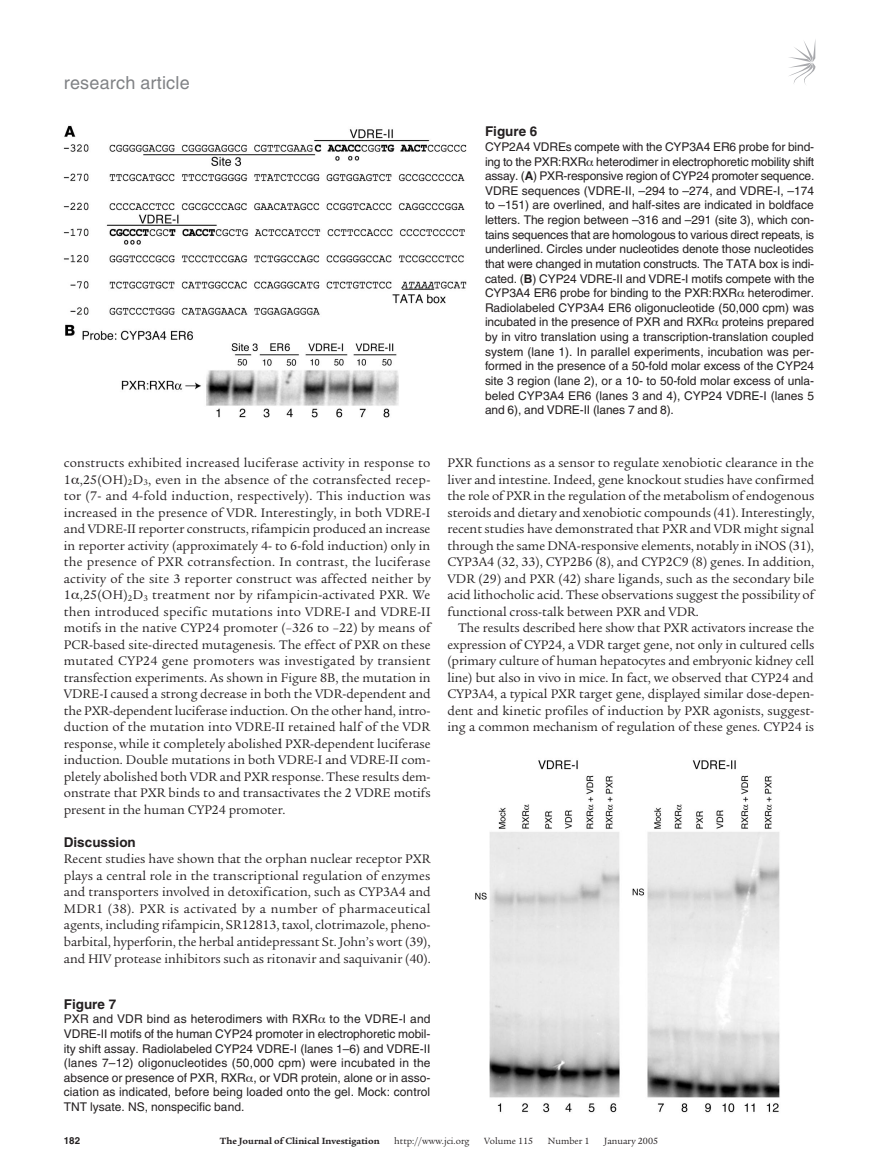
<style>
.page{position:relative;width:878px;height:1174px;background:#fff}
.page>*{position:absolute;margin:0;border:0;box-sizing:border-box;transform-origin:0 0}
.t1{font:18px "Helvetica LT Std";letter-spacing:.01em;color:#808285}
.t2{font:13.5px/16.5px "Legacy Serif Std";color:#231f20;text-align:justify}
.t3{font:700 13.5px "Helvetica LT Std";color:#231f20}
.t4{font:12px/14.7px "Helvetica LT Std";color:#231f20;text-align:justify}
.t5{font:9.75px "Legacy Serif Std";color:#231f20}
.t6{font:700 9.75px "Legacy Serif Std";color:#231f20}
.t7{font:700 9.75px "Helvetica LT Std";color:#231f20}
.s1{font-weight:700}
</style>
<div class="page">
<svg style="left:789px;top:41px;width:26px;height:44px"></svg>
<img style="left:63px;top:125px;width:404px;height:293px">
<img style="left:475px;top:760px;width:305px;height:353px">
<h1 class="t1" style="left:64px;top:72px;width:127px">research article</h1>
<p class="t3" style="left:485px;top:123px;width:54px">Figure 6</p>
<p class="t4" style="left:485px;top:139px;width:331px">CYP2A4 VDREs compete with the CYP3A4 ER6 probe for bind&shy;ing to the PXR:RXR heterodimer in electrophoretic mobility shift assay. (<span class="s1">A</span>) PXR-responsive region of CYP24 promoter sequence.<br>VDRE sequences (VDRE-II, –294 to –274, and VDRE-I, –174 to –151) are overlined, and half-sites are indicated in boldface letters. The region between –316 and –291 (site 3), which con&shy;tains sequences that are homologous to various direct repeats, is underlined. Circles under nucleotides denote those nucleotides that were changed in mutation constructs. The TATA box is indi&shy;cated. (<span class="s1">B</span>) CYP24 VDRE-II and VDRE-I motifs compete with the CYP3A4 ER6 probe for binding to the PXR:RXR heterodimer.<br>Radiolabeled CYP3A4 ER6 oligonucleotide (50,000 cpm) was incubated in the presence of PXR and RXR proteins prepared by in vitro translation using a transcription-translation coupled system (lane 1). In parallel experiments, incubation was per&shy;formed in the presence of a 50-fold molar excess of the CYP24 site 3 region (lane 2), or a 10- to 50-fold molar excess of unla&shy;beled CYP3A4 ER6 (lanes 3 and 4), CYP24 VDRE-I (lanes 5 and 6), and VDRE-II (lanes 7 and 8).</p>
<p class="t2" style="left:64px;top:455px;width:368px">constructs exhibited increased luciferase activity in response to 1 ,25(OH)<sub>2</sub>D<sub>3</sub>, even in the absence of the cotransfected recep&shy;tor (7- and 4-fold induction, respectively). This induction was increased in the presence of VDR. Interestingly, in both VDRE-I and VDRE-II reporter constructs, rifampicin produced an increase in reporter activity (approximately 4- to 6-fold induction) only in the presence of PXR cotransfection. In contrast, the luciferase activity of the site 3 reporter construct was affected neither by 1 ,25(OH)<sub>2</sub>D<sub>3</sub> treatment nor by rifampicin-activated PXR. We then introduced specific mutations into VDRE-I and VDRE-II motifs in the native CYP24 promoter (–326 to –22) by means of PCR-based site-directed mutagenesis. The effect of PXR on these mutated CYP24 gene promoters was investigated by transient transfection experiments. As shown in Figure 8B, the mutation in VDRE-I caused a strong decrease in both the VDR-dependent and the PXR-dependent luciferase induction. On the other hand, intro&shy;duction of the mutation into VDRE-II retained half of the VDR response, while it completely abolished PXR-dependent luciferase induction. Double mutations in both VDRE-I and VDRE-II com&shy;pletely abolished both VDR and PXR response. These results dem&shy;onstrate that PXR binds to and transactivates the 2 VDRE motifs present in the human CYP24 promoter.</p>
<p class="t3" style="left:64px;top:834px;width:74px">Discussion</p>
<p class="t2" style="left:64px;top:851px;width:368px">Recent studies have shown that the orphan nuclear receptor PXR plays a central role in the transcriptional regulation of enzymes and transporters involved in detoxification, such as CYP3A4 and MDR1 (38). PXR is activated by a number of pharmaceutical agents, including rifampicin, SR12813, taxol, clotrimazole, pheno&shy;barbital, hyperforin, the herbal antidepressant St. John’s wort (39), and HIV protease inhibitors such as ritonavir and saquivanir (40).</p>
<p class="t3" style="left:64px;top:995px;width:54px">Figure 7</p>
<p class="t4" style="left:64px;top:1011px;width:368px">PXR and VDR bind as heterodimers with RXR to the VDRE-I and VDRE-II motifs of the human CYP24 promoter in electrophoretic mobil&shy;ity shift assay. Radiolabeled CYP24 VDRE-I (lanes 1–6) and VDRE-II (lanes 7–12) oligonucleotides (50,000 cpm) were incubated in the absence or presence of PXR, RXR , or VDR protein, alone or in asso&shy;ciation as indicated, before being loaded onto the gel. Mock: control TNT lysate. NS, nonspecific band.</p>
<p class="t2" style="left:447px;top:455px;width:368px">PXR functions as a sensor to regulate xenobiotic clearance in the liver and intestine. Indeed, gene knockout studies have confirmed the role of PXR in the regulation of the metabolism of endogenous steroids and dietary and xenobiotic compounds (41). Interestingly, recent studies have demonstrated that PXR and VDR might signal through the same DNA-responsive elements, notably in iNOS (31), CYP3A4 (32, 33), CYP2B6 (8), and CYP2C9 (8) genes. In addition, VDR (29) and PXR (42) share ligands, such as the secondary bile acid lithocholic acid. These observations suggest the possibility of functional cross-talk between PXR and VDR.</p>
<p class="t2" style="left:447px;top:620px;width:368px;text-indent:11px">The results described here show that PXR activators increase the expression of CYP24, a VDR target gene, not only in cultured cells (primary culture of human hepatocytes and embryonic kidney cell line) but also in vivo in mice. In fact, we observed that CYP24 and CYP3A4, a typical PXR target gene, displayed similar dose-depen&shy;dent and kinetic profiles of induction by PXR agonists, suggest&shy;ing a common mechanism of regulation of these genes. CYP24 is</p>
<p class="t7" style="left:64px;top:1134px;width:18px">182</p>
<p class="t6" style="left:220px;top:1135px;width:161px">The Journal of Clinical Investigation</p>
<p class="t5" style="left:394px;top:1135px;width:77px">http://www.jci.org</p>
<p class="t5" style="left:484px;top:1135px;width:50px">Volume 115</p>
<p class="t5" style="left:548px;top:1135px;width:43px">Number 1</p>
<p class="t5" style="left:604px;top:1135px;width:55px">January 2005</p>
</div>
